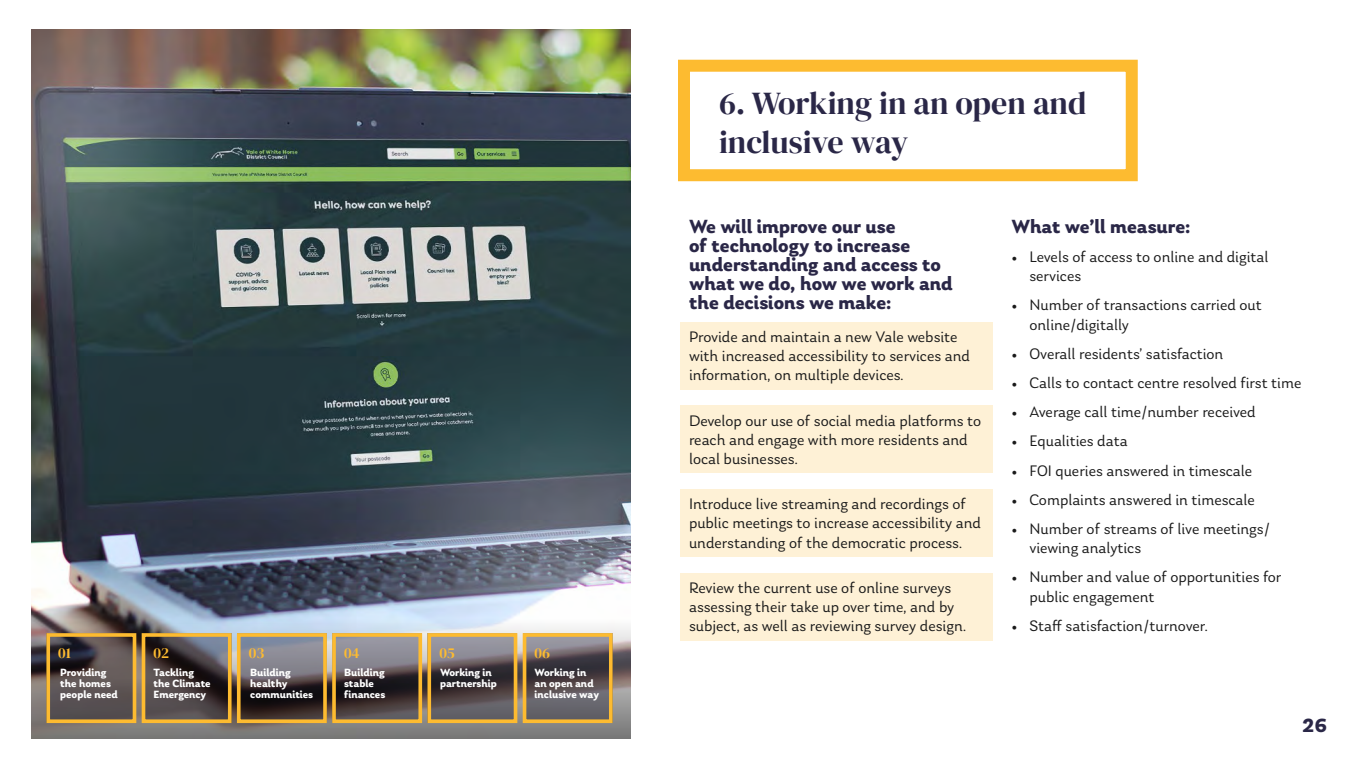
<style>
.page{position:relative;width:1366px;height:768px;background:#fff}
.page>*{position:absolute;margin:0;border:0;box-sizing:border-box;transform-origin:0 0}
.t1{font:32px/38.4px "DM Serif Display";color:#2a2747}
.t2{font:700 20px/19px "Laca";color:#2a2747}
.t3{font:16px/19.2px "Laca";color:#1a1a1a}
.t4{font:15px "DM Serif Display";color:#fdbb30}
.t5{font:700 11px/11px "Laca";color:#fff}
</style>
<div class="page">
<img style="left:31px;top:29px;width:600px;height:445px">
<div style="left:678px;top:60px;width:460px;height:121px;border:12px solid #fdbb30"></div>
<div style="left:680px;top:322px;width:312px;height:68px;background:#fef1d6"></div>
<div style="left:680px;top:406px;width:312px;height:67px;background:#fef1d6"></div>
<div style="left:680px;top:489px;width:312px;height:68px;background:#fef1d6"></div>
<div style="left:680px;top:573px;width:312px;height:67px;background:#fef1d6"></div>
<img style="left:31px;top:474px;width:600px;height:265px">
<svg style="left:51px;top:638px;width:80px;height:80px;background:#50494b"></svg>
<div style="left:46px;top:633px;width:90px;height:90px;border:4px solid #fdbb30"></div>
<svg style="left:242px;top:638px;width:80px;height:80px;background:#57535a"></svg>
<div style="left:237px;top:633px;width:90px;height:90px;border:4px solid #fdbb30"></div>
<svg style="left:432px;top:638px;width:80px;height:80px;background:#5c565c"></svg>
<div style="left:427px;top:633px;width:90px;height:90px;border:4px solid #fdbb30"></div>
<svg style="left:147px;top:638px;width:80px;height:80px;background:#453e42"></svg>
<div style="left:142px;top:633px;width:90px;height:90px;border:4px solid #fdbb30"></div>
<svg style="left:337px;top:638px;width:80px;height:80px;background:#595359"></svg>
<div style="left:332px;top:633px;width:90px;height:90px;border:4px solid #fdbb30"></div>
<svg style="left:528px;top:638px;width:80px;height:80px;background:#5e585f"></svg>
<div style="left:523px;top:633px;width:90px;height:90px;border:4px solid #fdbb30"></div>
<p class="t4" style="left:58px;top:644px;width:14px">01</p>
<p class="t5" style="left:60px;top:667px;width:59px">Providing the homes people need</p>
<p class="t4" style="left:154px;top:644px;width:17px">02</p>
<p class="t5" style="left:154px;top:667px;width:59px">Tackling the Climate<br>Emergency</p>
<p class="t4" style="left:249px;top:644px;width:17px">03</p>
<p class="t5" style="left:250px;top:667px;width:64px">Building healthy communities</p>
<p class="t4" style="left:344px;top:644px;width:17px">04</p>
<p class="t5" style="left:344px;top:667px;width:43px">Building stable finances</p>
<p class="t4" style="left:439px;top:644px;width:17px">05</p>
<p class="t5" style="left:440px;top:667px;width:58px">Working in partnership</p>
<p class="t4" style="left:535px;top:644px;width:17px">06</p>
<p class="t5" style="left:535px;top:667px;width:66px">Working in an open and inclusive way</p>
<h1 class="t1" style="left:719px;top:84px;width:369px">6. Working in an open and inclusive way</h1>
<p class="t2" style="left:689px;top:217px;width:265px">We will improve our use<br>of technology to increase understanding and access to what we do, how we work and the decisions we make:</p>
<p class="t3" style="left:689px;top:327px;width:282px">Provide and maintain a new Vale website with increased accessibility to services and information, on multiple devices.</p>
<p class="t3" style="left:689px;top:411px;width:294px">Develop our use of social media platforms to reach and engage with more residents and local businesses.</p>
<p class="t3" style="left:689px;top:495px;width:293px">Introduce live streaming and recordings of public meetings to increase accessibility and understanding of the democratic process.</p>
<p class="t3" style="left:689px;top:578px;width:279px">Review the current use of online surveys assessing their take up over time, and by subject, as well as reviewing survey design.</p>
<p class="t2" style="left:1012px;top:217px;width:181px">What we’ll measure:</p>
<p class="t3" style="left:1030px;top:247px;width:240px;text-indent:-18px">• Levels of access to online and digital services</p>
<p class="t3" style="left:1030px;top:296px;width:234px;text-indent:-18px">• Number of transactions carried out online/digitally</p>
<p class="t3" style="left:1012px;top:344px;width:213px">• Overall residents’ satisfaction</p>
<p class="t3" style="left:1012px;top:373px;width:291px">• Calls to contact centre resolved first time</p>
<p class="t3" style="left:1012px;top:403px;width:246px">• Average call time/number received</p>
<p class="t3" style="left:1012px;top:432px;width:118px">• Equalities data</p>
<p class="t3" style="left:1012px;top:461px;width:242px">• FOI queries answered in timescale</p>
<p class="t3" style="left:1012px;top:490px;width:245px">• Complaints answered in timescale</p>
<p class="t3" style="left:1030px;top:519px;width:242px;text-indent:-18px">• Number of streams of live meetings/ viewing analytics</p>
<p class="t3" style="left:1030px;top:568px;width:253px;text-indent:-18px">• Number and value of opportunities for public engagement</p>
<p class="t3" style="left:1012px;top:616px;width:198px">• Staff satisfaction/turnover.</p>
<p class="t2" style="left:1302px;top:716px;width:27px">26</p>
</div>
